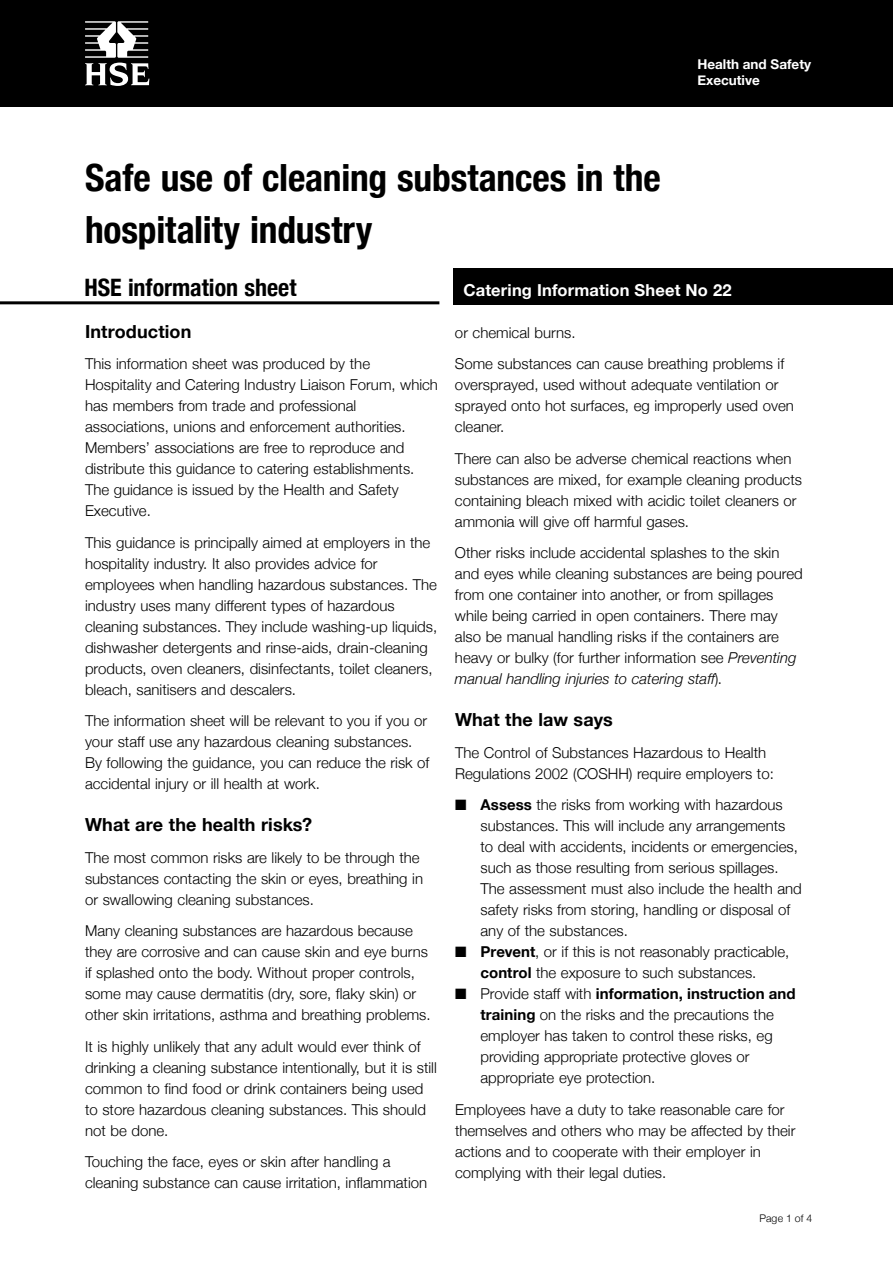
<style>
.page{position:relative;width:893px;height:1263px;background:#fff}
.page>*{position:absolute;margin:0;border:0;box-sizing:border-box;transform-origin:0 0}
.t1{font:700 condensed 37.5px/52.5px "Helvetica Neue";letter-spacing:-.005em;color:#000}
.t2{font:700 condensed 24px "Helvetica Neue";color:#000}
.t3{font:700 18px "Helvetica Neue";letter-spacing:.005em;color:#000}
.t4{font:700 16.5px "Helvetica Neue";letter-spacing:.01em;color:#fff}
.t5{font:300 15px/21px "Helvetica Neue";color:#000}
.t6{font:700 13.5px/16.5px "Helvetica Neue";color:#fff}
.t7{font:300 10.5px "Helvetica Neue";letter-spacing:.01em;color:#000}
.s1{font-style:italic}
.s2{font-weight:700}
</style>
<div class="page">
<div style="left:0;top:0;width:893px;height:106px;background:#000"></div>
<svg style="left:85px;top:21px;width:64px;height:65px"></svg>
<div style="left:454px;top:268px;width:439px;height:36px;background:#000"></div>
<hr style="left:0;top:301px;width:439px;height:3px;background:#000">
<h1 class="t1" style="left:85px;top:149px;width:577px">Safe use of cleaning substances in the hospitality industry</h1>
<p class="t6" style="left:697px;top:56px;width:115px">Health and Safety<br>Executive</p>
<h2 class="t2" style="left:84px;top:267px;width:214px">HSE information sheet</h2>
<p class="t4" style="left:463px;top:277px;width:270px">Catering Information Sheet No 22</p>
<p class="t3" style="left:85px;top:317px;width:108px">Introduction</p>
<p class="t5" style="left:85px;top:352px;width:354px">This information sheet was produced by the Hospitality and Catering Industry Liaison Forum, which has members from trade and professional associations, unions and enforcement authorities.<br>Members’ associations are free to reproduce and distribute this guidance to catering establishments.<br>The guidance is issued by the Health and Safety Executive.</p>
<p class="t5" style="left:85px;top:531px;width:354px">This guidance is principally aimed at employers in the hospitality industry. It also provides advice for employees when handling hazardous substances. The industry uses many different types of hazardous cleaning substances. They include washing-up liquids, dishwasher detergents and rinse-aids, drain-cleaning products, oven cleaners, disinfectants, toilet cleaners, bleach, sanitisers and descalers.</p>
<p class="t5" style="left:85px;top:709px;width:346px">The information sheet will be relevant to you if you or your staff use any hazardous cleaning substances.<br>By following the guidance, you can reduce the risk of accidental injury or ill health at work.</p>
<p class="t3" style="left:85px;top:811px;width:229px">What are the health risks?</p>
<p class="t5" style="left:85px;top:846px;width:340px">The most common risks are likely to be through the substances contacting the skin or eyes, breathing in or swallowing cleaning substances.</p>
<p class="t5" style="left:85px;top:919px;width:347px">Many cleaning substances are hazardous because they are corrosive and can cause skin and eye burns if splashed onto the body. Without proper controls, some may cause dermatitis (dry, sore, flaky skin) or other skin irritations, asthma and breathing problems.</p>
<p class="t5" style="left:85px;top:1035px;width:353px">It is highly unlikely that any adult would ever think of drinking a cleaning substance intentionally, but it is still common to find food or drink containers being used to store hazardous cleaning substances. This should not be done.</p>
<p class="t5" style="left:85px;top:1150px;width:344px">Touching the face, eyes or skin after handling a cleaning substance can cause irritation, inflammation</p>
<p class="t5" style="left:455px;top:316px;width:331px;line-height:31.5px">or chemical burns.<br>Some substances can cause breathing problems if</p>
<p class="t5" style="left:455px;top:373px;width:340px">oversprayed, used without adequate ventilation or sprayed onto hot surfaces, eg improperly used oven cleaner.</p>
<p class="t5" style="left:455px;top:447px;width:349px">There can also be adverse chemical reactions when substances are mixed, for example cleaning products containing bleach mixed with acidic toilet cleaners or ammonia will give off harmful gases.</p>
<p class="t5" style="left:455px;top:541px;width:349px">Other risks include accidental splashes to the skin and eyes while cleaning substances are being poured from one container into another, or from spillages while being carried in open containers. There may also be manual handling risks if the containers are heavy or bulky (for further information see <span class="s1">Preventing manual handling injuries to catering staff</span>).</p>
<p class="t3" style="left:455px;top:706px;width:159px">What the law says</p>
<p class="t5" style="left:455px;top:741px;width:320px">The Control of Substances Hazardous to Health<br>Regulations 2002 (COSHH) require employers to:</p>
<p class="t5" style="left:480px;top:793px;width:323px;text-indent:-26px">■ <span class="s2">Assess</span> the risks from working with hazardous substances. This will include any arrangements to deal with accidents, incidents or emergencies, such as those resulting from serious spillages.<br>The assessment must also include the health and safety risks from storing, handling or disposal of any of the substances.</p>
<p class="t5" style="left:455px;top:940px;width:336px;text-align:center">■ <span class="s2">Prevent</span>, or if this is not reasonably practicable, <span class="s2">control</span> the exposure to such substances.</p>
<p class="t5" style="left:480px;top:982px;width:317px;text-indent:-26px">■ Provide staff with <span class="s2">information, instruction and training</span> on the risks and the precautions the employer has taken to control these risks, eg providing appropriate protective gloves or appropriate eye protection.</p>
<p class="t5" style="left:455px;top:1098px;width:342px">Employees have a duty to take reasonable care for themselves and others who may be affected by their actions and to cooperate with their employer in complying with their legal duties.</p>
<p class="t7" style="left:759px;top:1210px;width:54px">Page 1 of 4</p>
</div>
